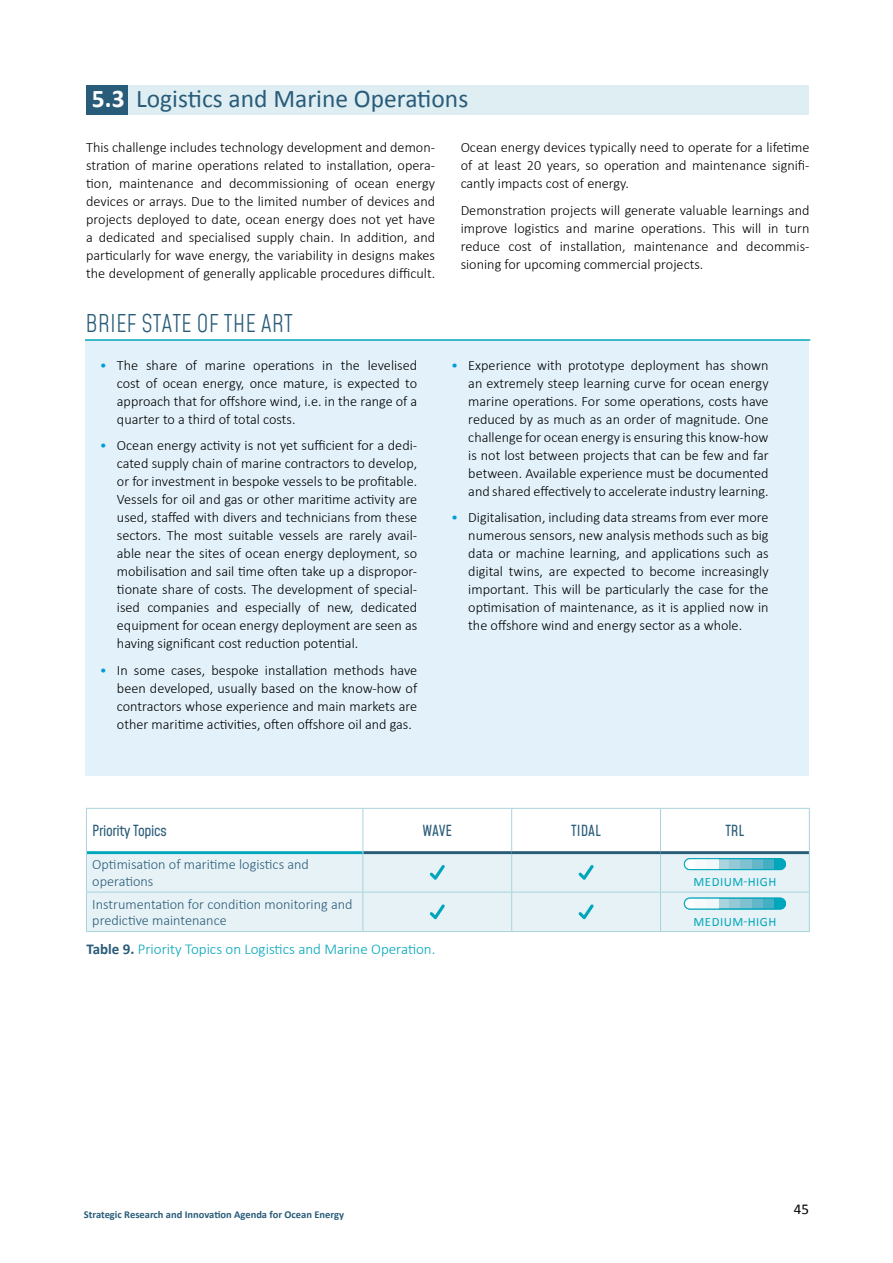
<style>
.page{position:relative;width:893px;height:1263px;background:#fff}
.page>*{position:absolute;margin:0;border:0;box-sizing:border-box;transform-origin:0 0}
.t1{font:25.5px "Calibri";color:#295c79}
.t2{font:300 24px "Mohave";color:#295c79}
.t3{font:300 15px "Calibri";color:#00a6bb}
.t4{font:15px "Mohave";letter-spacing:-.02em;color:#295c79}
.t5{font:15px "Calibri";color:#000}
.t6{font:300 14.25px/18px "Calibri";color:#000;text-align:justify}
.t7{font:300 14.25px/16.5px "Calibri";color:#295c79}
.t8{font:12.75px "Calibri";letter-spacing:.04em;color:#00a6bb}
.t9{font:700 10.5px "Calibri";color:#295c79}
.s1{font-weight:700;color:#fff}
.s2{color:#009cd3}
.s3{font-weight:700;color:#295c79}
</style>
<div class="page">
<div style="left:128px;top:85px;width:681px;height:29px;background:#dfeef3"></div>
<div style="left:86px;top:85px;width:42px;height:29px;background:#295c79"></div>
<div style="left:85px;top:340px;width:723px;height:436px;background:#e2f1fa"></div>
<hr style="left:85px;top:339px;width:725px;height:2px;background:#00a6bb">
<div style="left:87px;top:854px;width:722px;height:77px;background:#e7f2f6"></div>
<hr style="left:363px;top:851px;width:149px;height:3px;background:#295c79">
<hr style="left:362px;top:809px;width:1px;height:44px;background:#a9d3dd">
<hr style="left:363px;top:808px;width:149px;height:1px;background:#a9d3dd">
<hr style="left:511px;top:809px;width:1px;height:42px;background:#a9d3dd">
<hr style="left:512px;top:808px;width:148px;height:1px;background:#a9d3dd">
<hr style="left:660px;top:809px;width:1px;height:42px;background:#a9d3dd">
<hr style="left:660px;top:808px;width:150px;height:1px;background:#a9d3dd">
<hr style="left:86px;top:892px;width:277px;height:1px;background:#a9d3dd">
<hr style="left:86px;top:931px;width:277px;height:1px;background:#a9d3dd">
<hr style="left:363px;top:892px;width:149px;height:1px;background:#a9d3dd">
<hr style="left:363px;top:931px;width:149px;height:1px;background:#a9d3dd">
<hr style="left:512px;top:892px;width:148px;height:1px;background:#a9d3dd">
<hr style="left:512px;top:931px;width:148px;height:1px;background:#a9d3dd">
<hr style="left:660px;top:892px;width:150px;height:1px;background:#a9d3dd">
<hr style="left:660px;top:931px;width:150px;height:1px;background:#a9d3dd">
<hr style="left:362px;top:853px;width:1px;height:39px;background:#a9d3dd">
<hr style="left:511px;top:854px;width:1px;height:38px;background:#a9d3dd">
<hr style="left:660px;top:854px;width:1px;height:38px;background:#a9d3dd">
<hr style="left:362px;top:892px;width:1px;height:39px;background:#a9d3dd">
<hr style="left:511px;top:892px;width:1px;height:39px;background:#a9d3dd">
<hr style="left:660px;top:892px;width:1px;height:39px;background:#a9d3dd">
<hr style="left:512px;top:851px;width:148px;height:3px;background:#295c79">
<hr style="left:660px;top:851px;width:149px;height:3px;background:#295c79">
<hr style="left:87px;top:851px;width:275px;height:3px;background:#00a6bb">
<hr style="left:86px;top:808px;width:277px;height:1px;background:#a9d3dd">
<hr style="left:86px;top:809px;width:1px;height:44px;background:#a9d3dd">
<hr style="left:809px;top:809px;width:1px;height:44px;background:#a9d3dd">
<hr style="left:809px;top:853px;width:1px;height:39px;background:#a9d3dd">
<hr style="left:809px;top:892px;width:1px;height:39px;background:#a9d3dd">
<hr style="left:86px;top:853px;width:1px;height:39px;background:#a9d3dd">
<hr style="left:86px;top:892px;width:1px;height:39px;background:#a9d3dd">
<svg style="left:430px;top:865px;width:15px;height:15px"></svg>
<svg style="left:578px;top:865px;width:16px;height:15px"></svg>
<div style="left:718px;top:859px;width:11px;height:10px;background:#a9d3dd"></div>
<div style="left:729px;top:859px;width:12px;height:10px;background:#95c9d6"></div>
<div style="left:741px;top:859px;width:11px;height:10px;background:#7fc1d0"></div>
<div style="left:752px;top:859px;width:11px;height:10px;background:#64b7c8"></div>
<div style="left:763px;top:859px;width:12px;height:10px;background:#44afc2"></div>
<div style="left:775px;top:859px;width:10px;height:10px;background:#00a6bb"></div>
<div style="left:684px;top:859px;width:35px;height:10px;background:#f7fafb"></div>
<div style="left:684px;top:858px;width:102px;height:12px;border:1px solid #00a6bb;border-radius:5px"></div>
<svg style="left:430px;top:904px;width:15px;height:15px"></svg>
<svg style="left:578px;top:904px;width:16px;height:15px"></svg>
<div style="left:718px;top:898px;width:11px;height:11px;background:#a9d3dd"></div>
<div style="left:729px;top:898px;width:12px;height:11px;background:#95c9d6"></div>
<div style="left:741px;top:898px;width:11px;height:11px;background:#7fc1d0"></div>
<div style="left:752px;top:898px;width:11px;height:11px;background:#64b7c8"></div>
<div style="left:763px;top:898px;width:12px;height:11px;background:#44afc2"></div>
<div style="left:775px;top:898px;width:10px;height:11px;background:#00a6bb"></div>
<div style="left:684px;top:898px;width:35px;height:11px;background:#f7fafb"></div>
<div style="left:684px;top:898px;width:102px;height:11px;border:1px solid #00a6bb;border-radius:5px"></div>
<h1 class="t1" style="left:92px;top:82px;width:378px"><span class="s1">5.3</span> Logistics and Marine Operations</h1>
<p class="t6" style="left:86px;top:138px;width:350px">This challenge includes technology development and demon&shy;stration of marine operations related to installation, opera&shy;tion, maintenance and decommissioning of ocean energy devices or arrays. Due to the limited number of devices and projects deployed to date, ocean energy does not yet have a dedicated and specialised supply chain. In addition, and particularly for wave energy, the variability in designs makes the development of generally applicable procedures difficult.</p>
<p class="t6" style="left:461px;top:138px;width:350px">Ocean energy devices typically need to operate for a lifetime of at least 20 years, so operation and maintenance signifi&shy;cantly impacts cost of energy.</p>
<p class="t6" style="left:461px;top:201px;width:350px">Demonstration projects will generate valuable learnings and improve logistics and marine operations. This will in turn reduce cost of installation, maintenance and decommis&shy;sioning for upcoming commercial projects.</p>
<h2 class="t2" style="left:86px;top:308px;width:209px">BRIEF STATE OF THE ART</h2>
<p class="t6" style="left:117px;top:356px;width:302px;text-indent:-17px"><span class="s2">•</span> The share of marine operations in the levelised cost of ocean energy, once mature, is expected to approach that for offshore wind, i.e. in the range of a quarter to a third of total costs.</p>
<p class="t6" style="left:117px;top:436px;width:302px;text-indent:-17px"><span class="s2">•</span> Ocean energy activity is not yet sufficient for a dedi&shy;cated supply chain of marine contractors to develop, or for investment in bespoke vessels to be profitable.<br>Vessels for oil and gas or other maritime activity are used, staffed with divers and technicians from these sectors. The most suitable vessels are rarely avail&shy;able near the sites of ocean energy deployment, so mobilisation and sail time often take up a dispropor&shy;tionate share of costs. The development of special&shy;ised companies and especially of new, dedicated equipment for ocean energy deployment are seen as having significant cost reduction potential.</p>
<p class="t6" style="left:117px;top:660px;width:302px;text-indent:-17px"><span class="s2">•</span> In some cases, bespoke installation methods have been developed, usually based on the know-how of contractors whose experience and main markets are other maritime activities, often offshore oil and gas.</p>
<p class="t6" style="left:468px;top:355px;width:302px;text-indent:-17px"><span class="s2">•</span> Experience with prototype deployment has shown an extremely steep learning curve for ocean energy marine operations. For some operations, costs have reduced by as much as an order of magnitude. One challenge for ocean energy is ensuring this know-how is not lost between projects that can be few and far between. Available experience must be documented and shared effectively to accelerate industry learning.</p>
<p class="t6" style="left:468px;top:508px;width:302px;text-indent:-17px"><span class="s2">•</span> Digitalisation, including data streams from ever more numerous sensors, new analysis methods such as big data or machine learning, and applications such as digital twins, are expected to become increasingly important. This will be particularly the case for the optimisation of maintenance, as it is applied now in the offshore wind and energy sector as a whole.</p>
<p class="t4" style="left:92px;top:821px;width:76px">Priority Topics</p>
<p class="t4" style="left:422px;top:821px;width:31px">WAVE</p>
<p class="t4" style="left:571px;top:821px;width:31px">TIDAL</p>
<p class="t4" style="left:725px;top:821px;width:21px">TRL</p>
<p class="t7" style="left:92px;top:856px;width:218px">Optimisation of maritime logistics and operations</p>
<p class="t8" style="left:693px;top:874px;width:84px">MEDIUM-HIGH</p>
<p class="t7" style="left:92px;top:895px;width:262px">Instrumentation for condition monitoring and predictive maintenance</p>
<p class="t3" style="left:86px;top:939px;width:350px"><span class="s3">Table 9.</span> Priority Topics on Logistics and Marine Operation.</p>
<p class="t9" style="left:84px;top:1207px;width:262px">Strategic Research and Innovation Agenda for Ocean Energy</p>
<p class="t8" style="left:693px;top:913px;width:84px">MEDIUM-HIGH</p>
<p class="t5" style="left:794px;top:1199px;width:17px">45</p>
</div>
